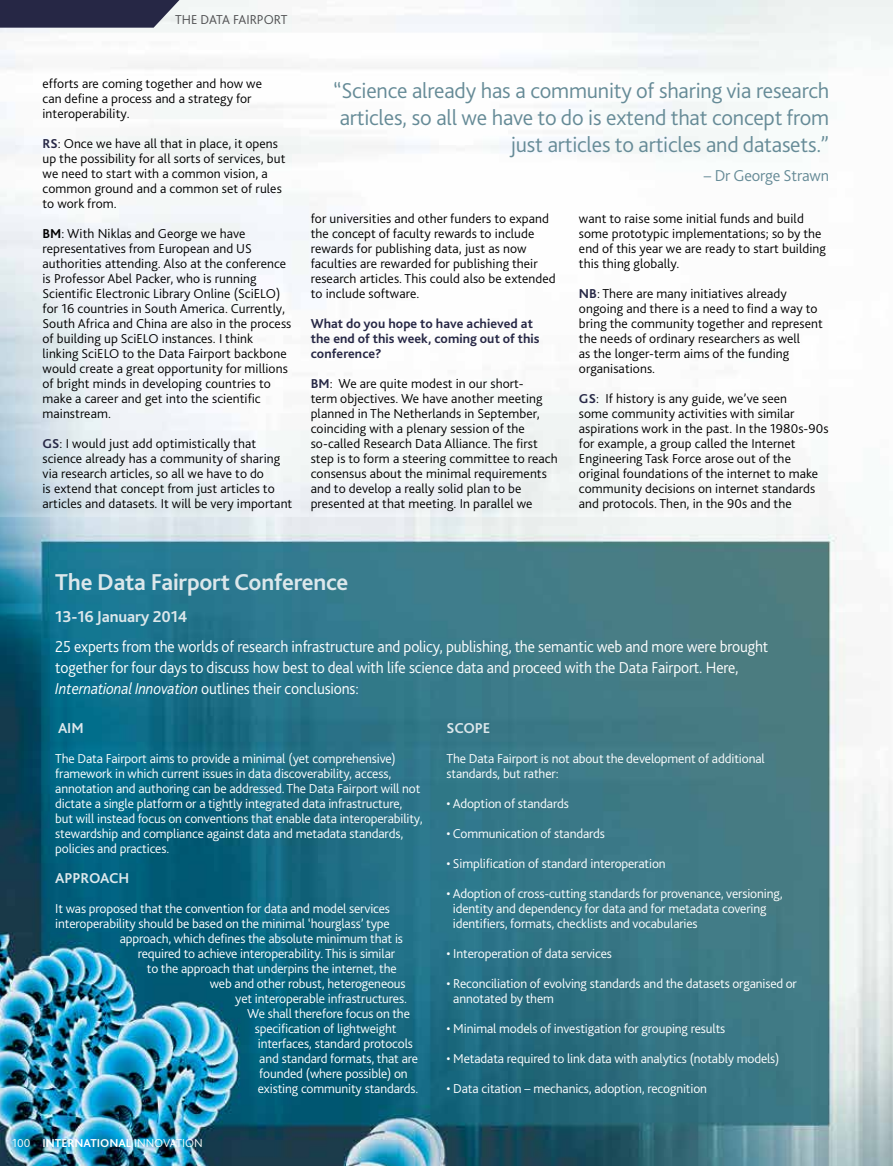
<style>
.page{position:relative;width:893px;height:1166px;background:#fff}
.page>*{position:absolute;margin:0;border:0;box-sizing:border-box;transform-origin:0 0}
.t1{font:700 24px "Bliss 2";letter-spacing:-.01em;color:#dce7eb}
.t2{font:300 22.5px/27px "Bliss 2";letter-spacing:-.01em;color:#668b97;text-align:right}
.t3{font:300 16.5px/21px "Bliss 2";letter-spacing:-.01em;color:#fff;scale:.95 1}
.t4{font:700 16.5px "Bliss 2";letter-spacing:-.01em;color:#dce7eb}
.t5{font:300 16.5px "Bliss 2";letter-spacing:-.01em;color:#668b97}
.t6{font:700 15px "Bliss 2";letter-spacing:-.01em;color:#dce7eb}
.t7{font:300 13.5px/15px "Bliss 2";letter-spacing:.005em;color:#000}
.t8{font:300 13.5px/15px "Bliss 2";letter-spacing:-.01em;color:#fff}
.t9{font:700 13.5px/15px "Bliss 2";letter-spacing:.005em;color:#262745}
.t10{font:300 13.5px "Bliss 2";color:#4d4d4f}
.t11{font:300 12px "Bliss 2";color:#fff}
.s1{font-weight:700;color:#262745}
.s2{font-weight:700}
.s3{font-style:italic}
</style>
<div class="page">
<img style="left:0;top:0;width:893px;height:1165px">
<svg style="left:0;top:0;width:179px;height:28px;background:#363753"></svg>
<p class="t10" style="left:175px;top:11px;width:114px">THE DATA FAIRPORT</p>
<p class="t7" style="left:43px;top:75px;width:221px">efforts are coming together and how we can define a process and a strategy for interoperability.</p>
<p class="t7" style="left:43px;top:135px;width:245px"><span class="s1">RS</span>: Once we have all that in place, it opens up the possibility for all sorts of services, but we need to start with a common vision, a common ground and a common set of rules to work from.</p>
<p class="t7" style="left:43px;top:225px;width:250px"><span class="s2">BM</span>: With Niklas and George we have representatives from European and US authorities attending. Also at the conference is Professor Abel Packer, who is running Scientific Electronic Library Online (SciELO) for 16 countries in South America. Currently, South Africa and China are also in the process of building up SciELO instances. I think linking SciELO to the Data Fairport backbone would create a great opportunity for millions of bright minds in developing countries to make a career and get into the scientific mainstream.</p>
<p class="t7" style="left:43px;top:435px;width:251px"><span class="s1">GS</span>: I would just add optimistically that science already has a community of sharing via research articles, so all we have to do<br>is extend that concept from just articles to articles and datasets. It will be very important</p>
<h2 class="t2" style="left:333px;top:76px;width:498px">“Science already has a community of sharing via research articles, so all we have to do is extend that concept from just articles to articles and datasets.”</h2>
<p class="t5" style="left:704px;top:165px;width:127px">– Dr George Strawn</p>
<p class="t7" style="left:311px;top:210px;width:247px">for universities and other funders to expand the concept of faculty rewards to include rewards for publishing data, just as now faculties are rewarded for publishing their research articles. This could also be extended to include software.</p>
<p class="t9" style="left:311px;top:315px;width:230px">What do you hope to have achieved at the end of this week, coming out of this conference?</p>
<p class="t7" style="left:311px;top:375px;width:248px"><span class="s1">BM</span>: We are quite modest in our short-<br>term objectives. We have another meeting planned in The Netherlands in September, coinciding with a plenary session of the so-called Research Data Alliance. The first step is to form a steering committee to reach consensus about the minimal requirements and to develop a really solid plan to be presented at that meeting. In parallel we</p>
<p class="t7" style="left:579px;top:210px;width:249px">want to raise some initial funds and build some prototypic implementations; so by the end of this year we are ready to start building this thing globally.</p>
<p class="t7" style="left:579px;top:285px;width:245px"><span class="s1">NB</span>: There are many initiatives already ongoing and there is a need to find a way to bring the community together and represent the needs of ordinary researchers as well<br>as the longer-term aims of the funding organisations.</p>
<p class="t7" style="left:579px;top:390px;width:251px"><span class="s1">GS</span>: If history is any guide, we’ve seen<br>some community activities with similar aspirations work in the past. In the 1980s-90s for example, a group called the Internet Engineering Task Force arose out of the original foundations of the internet to make community decisions on internet standards and protocols. Then, in the 90s and the</p>
<h1 class="t1" style="left:55px;top:566px;width:295px">The Data Fairport Conference</h1>
<p class="t4" style="left:55px;top:606px;width:134px">13-16 January 2014</p>
<p class="t3" style="left:55px;top:635px;width:752px">25 experts from the worlds of research infrastructure and policy, publishing, the semantic web and more were brought together for four days to discuss how best to deal with life science data and proceed with the Data Fairport. Here,<br><span class="s3">International Innovation</span> outlines their conclusions:</p>
<p class="t6" style="left:58px;top:718px;width:27px">AIM</p>
<p class="t8" style="left:55px;top:750px;width:369px">The Data Fairport aims to provide a minimal (yet comprehensive) framework in which current issues in data discoverability, access, annotation and authoring can be addressed. The Data Fairport will not dictate a single platform or a tightly integrated data infrastructure, but will instead focus on conventions that enable data interoperability, stewardship and compliance against data and metadata standards, policies and practices.</p>
<p class="t6" style="left:55px;top:868px;width:75px">APPROACH</p>
<p class="t8" style="left:55px;top:900px;width:336px">It was proposed that the convention for data and model services</p>
<p class="t8" style="left:55px;top:915px;width:336px">interoperability should be based on the minimal ‘hourglass’ type</p>
<p class="t8" style="left:120px;top:930px;width:285px">approach, which defines the absolute minimum that is</p>
<p class="t8" style="left:138px;top:945px;width:259px">required to achieve interoperability. This is similar</p>
<p class="t8" style="left:147px;top:960px;width:251px">to the approach that underpins the internet, the</p>
<p class="t8" style="left:210px;top:975px;width:197px">web and other robust, heterogeneous</p>
<p class="t8" style="left:235px;top:990px;width:173px">yet interoperable infrastructures.</p>
<p class="t8" style="left:247px;top:1005px;width:164px">We shall therefore focus on the</p>
<p class="t8" style="left:255px;top:1020px;width:143px">specification of lightweight</p>
<p class="t8" style="left:258px;top:1035px;width:157px">interfaces, standard protocols</p>
<p class="t8" style="left:259px;top:1050px;width:160px">and standard formats, that are</p>
<p class="t8" style="left:259px;top:1065px;width:150px">founded (where possible) on</p>
<p class="t8" style="left:258px;top:1080px;width:162px">existing community standards.</p>
<p class="t11" style="left:12px;top:1135px;width:192px">100 <span class="s2">INTERNATIONAL</span> INNOVATION</p>
<p class="t6" style="left:446px;top:718px;width:46px">SCOPE</p>
<p class="t8" style="left:446px;top:750px;width:320px">The Data Fairport is not about the development of additional standards, but rather:</p>
<p class="t8" style="left:446px;top:795px;width:124px">• Adoption of standards</p>
<p class="t8" style="left:446px;top:825px;width:160px">• Communication of standards</p>
<p class="t8" style="left:446px;top:855px;width:221px">• Simplification of standard interoperation</p>
<p class="t8" style="left:453px;top:885px;width:331px;text-indent:-6px">• Adoption of cross-cutting standards for provenance, versioning, identity and dependency for data and for metadata covering identifiers, formats, checklists and vocabularies</p>
<p class="t8" style="left:446px;top:945px;width:167px">• Interoperation of data services</p>
<p class="t8" style="left:453px;top:975px;width:345px;text-indent:-7px">• Reconciliation of evolving standards and the datasets organised or annotated by them</p>
<p class="t8" style="left:446px;top:1020px;width:280px">• Minimal models of investigation for grouping results</p>
<p class="t8" style="left:446px;top:1050px;width:334px">• Metadata required to link data with analytics (notably models)</p>
<p class="t8" style="left:446px;top:1080px;width:262px">• Data citation – mechanics, adoption, recognition</p>
</div>
